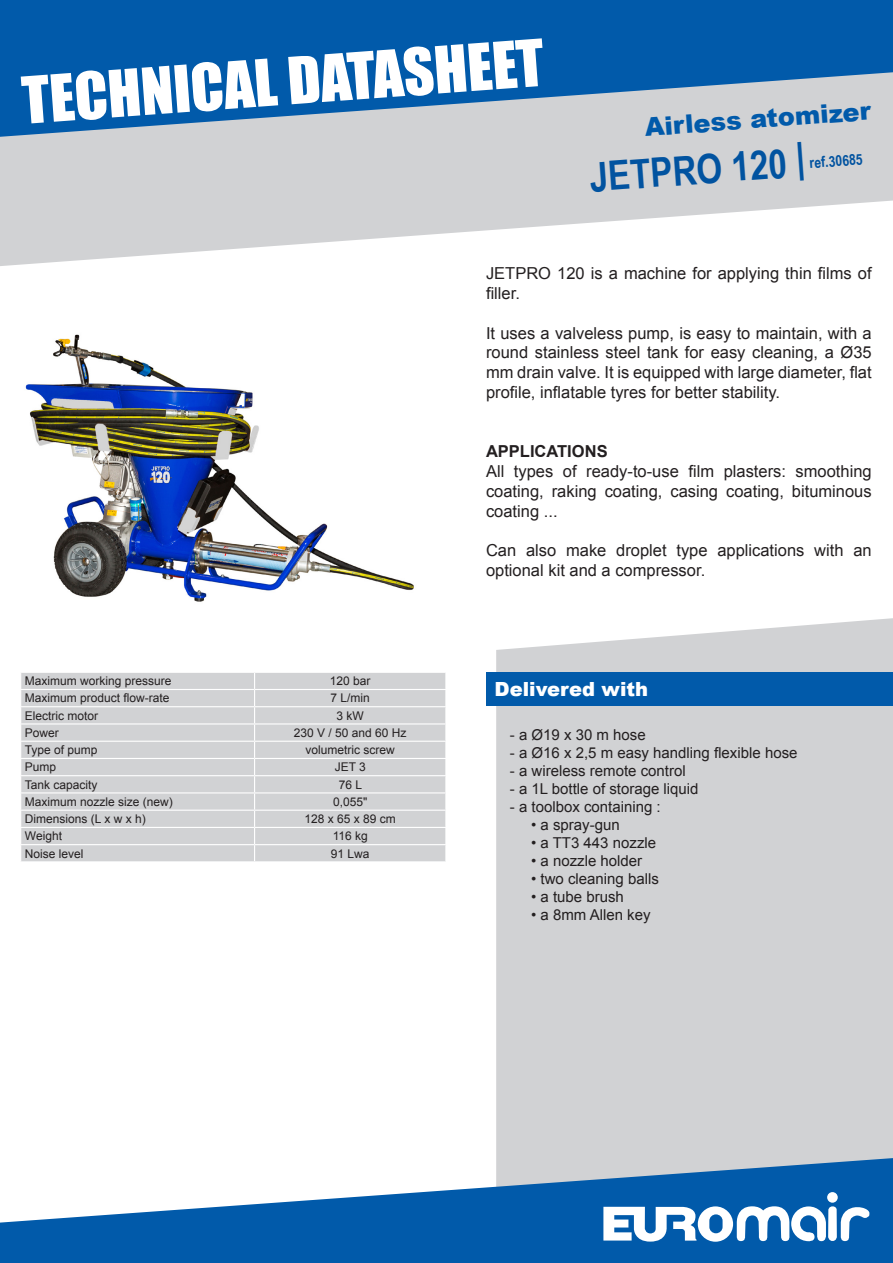
<style>
.page{position:relative;width:893px;height:1263px;background:#fff}
.page>*{position:absolute;margin:0;border:0;box-sizing:border-box;transform-origin:0 0}
.t1{font:60px "Impact";color:#fff}
.t2{font:700 40.5px "Arial Narrow";color:#0153a0}
.t3{font:900 25.5px "Arial";color:#015aaa}
.t4{font:900 19.5px "Arial";color:#fff}
.t5{font:16.5px/19.8px "Arial";color:#231f20}
.t6{font:700 16.5px "Arial";color:#231f20}
.t7{font:15px "Arial";color:#231f20}
.t8{font:700 15px "Arial Narrow";color:#0153a0}
.t9{font:12px "Arial";color:#231f20}
</style>
<div class="page">
<svg style="left:0;top:137px;width:893px;height:129px;fill:#d1d2d4"></svg>
<div style="left:496px;top:618px;width:397px;height:540px;background:#d1d2d4"></div>
<svg style="left:0;top:1158px;width:893px;height:105px;fill:#015aaa"></svg>
<svg style="left:603px;top:1206px;width:269px;height:36px"></svg>
<div style="left:827px;top:1192px;width:11px;height:11px;background:#fff;border-radius:50%"></div>
<svg style="left:0;top:0;width:893px;height:137px;background:#3276b3"></svg>
<img style="left:25px;top:334px;width:389px;height:268px">
<div style="left:486px;top:672px;width:407px;height:33px;background:#015aaa"></div>
<div style="left:21px;top:673px;width:424px;height:188px;background:#d1d2d4"></div>
<hr style="left:20px;top:689px;width:235px;height:1px;background:#fff">
<hr style="left:255px;top:689px;width:191px;height:1px;background:#fff">
<hr style="left:20px;top:706px;width:235px;height:1px;background:#fff">
<hr style="left:255px;top:706px;width:191px;height:1px;background:#fff">
<hr style="left:20px;top:723px;width:235px;height:1px;background:#fff">
<hr style="left:255px;top:723px;width:191px;height:1px;background:#fff">
<hr style="left:20px;top:741px;width:235px;height:1px;background:#fff">
<hr style="left:255px;top:741px;width:191px;height:1px;background:#fff">
<hr style="left:20px;top:758px;width:235px;height:1px;background:#fff">
<hr style="left:255px;top:758px;width:191px;height:1px;background:#fff">
<hr style="left:20px;top:775px;width:235px;height:1px;background:#fff">
<hr style="left:255px;top:775px;width:191px;height:1px;background:#fff">
<hr style="left:20px;top:792px;width:235px;height:1px;background:#fff">
<hr style="left:255px;top:792px;width:191px;height:1px;background:#fff">
<hr style="left:20px;top:810px;width:235px;height:1px;background:#fff">
<hr style="left:255px;top:810px;width:191px;height:1px;background:#fff">
<hr style="left:20px;top:827px;width:235px;height:1px;background:#fff">
<hr style="left:255px;top:827px;width:191px;height:1px;background:#fff">
<hr style="left:20px;top:844px;width:235px;height:1px;background:#fff">
<hr style="left:255px;top:844px;width:191px;height:1px;background:#fff">
<svg style="left:254px;top:673px;width:1px;height:188px"></svg>
<svg style="left:445px;top:673px;width:1px;height:188px"></svg>
<h1 class="t1" style="left:19px;top:53px;width:525px;rotate:-4deg">TECHNICAL DATASHEET</h1>
<p class="t3" style="left:643px;top:108px;width:228px;rotate:-4deg">Airless atomizer</p>
<p class="t2" style="left:588px;top:146px;width:218px;rotate:-4deg">JETPRO 120 |</p>
<p class="t8" style="left:809px;top:151px;width:55px;rotate:-4deg">ref.30685</p>
<p class="t5" style="left:486px;top:264px;width:387px">JETPRO 120 is a machine for applying thin films of filler.</p>
<p class="t5" style="left:486px;top:323px;width:387px;text-align:justify">It uses a valveless pump, is easy to maintain, with a round stainless steel tank for easy cleaning, a Ø35 mm drain valve. It is equipped with large diameter, flat profile, inflatable tyres for better stability.</p>
<p class="t9" style="left:25px;top:673px;width:148px">Maximum working pressure</p>
<p class="t9" style="left:330px;top:673px;width:42px">120 bar</p>
<p class="t9" style="left:25px;top:690px;width:146px">Maximum product flow-rate</p>
<p class="t9" style="left:331px;top:690px;width:41px">7 L/min</p>
<p class="t9" style="left:25px;top:708px;width:75px">Electric motor</p>
<p class="t9" style="left:337px;top:708px;width:29px">3 kW</p>
<p class="t9" style="left:25px;top:725px;width:36px">Power</p>
<p class="t9" style="left:294px;top:725px;width:114px">230 V / 50 and 60 Hz</p>
<p class="t9" style="left:25px;top:742px;width:74px">Type of pump</p>
<p class="t9" style="left:306px;top:742px;width:91px">volumetric screw</p>
<p class="t9" style="left:25px;top:759px;width:33px">Pump</p>
<p class="t9" style="left:335px;top:759px;width:33px">JET 3</p>
<p class="t9" style="left:25px;top:777px;width:74px">Tank capacity</p>
<p class="t9" style="left:339px;top:777px;width:25px">76 L</p>
<p class="t9" style="left:25px;top:794px;width:150px">Maximum nozzle size (new)</p>
<p class="t9" style="left:333px;top:794px;width:36px">0,055"</p>
<p class="t9" style="left:25px;top:811px;width:122px">Dimensions (L x w x h)</p>
<p class="t9" style="left:305px;top:811px;width:93px">128 x 65 x 89 cm</p>
<p class="t9" style="left:25px;top:828px;width:39px">Weight</p>
<p class="t9" style="left:333px;top:828px;width:37px">116 kg</p>
<p class="t9" style="left:25px;top:845px;width:60px">Noise level</p>
<p class="t9" style="left:331px;top:845px;width:40px">91 Lwa</p>
<p class="t6" style="left:486px;top:441px;width:123px">APPLICATIONS</p>
<p class="t5" style="left:486px;top:462px;width:387px;text-align:justify">All types of ready-to-use film plasters: smoothing coating, raking coating, casing coating, bituminous coating ...</p>
<p class="t5" style="left:486px;top:541px;width:387px">Can also make droplet type applications with an optional kit and a compressor.</p>
<p class="t4" style="left:495px;top:674px;width:155px">Delivered with</p>
<p class="t7" style="left:510px;top:725px;width:137px">- a Ø19 x 30 m hose</p>
<p class="t7" style="left:510px;top:743px;width:289px">- a Ø16 x 2,5 m easy handling flexible hose</p>
<p class="t7" style="left:510px;top:761px;width:177px">- a wireless remote control</p>
<p class="t7" style="left:510px;top:779px;width:190px">- a 1L bottle of storage liquid</p>
<p class="t7" style="left:510px;top:797px;width:152px">- a toolbox containing :</p>
<p class="t7" style="left:531px;top:815px;width:90px">• a spray-gun</p>
<p class="t7" style="left:531px;top:833px;width:127px">• a TT3 443 nozzle</p>
<p class="t7" style="left:531px;top:851px;width:113px">• a nozzle holder</p>
<p class="t7" style="left:531px;top:869px;width:129px">• two cleaning balls</p>
<p class="t7" style="left:531px;top:887px;width:94px">• a tube brush</p>
<p class="t7" style="left:531px;top:905px;width:121px">• a 8mm Allen key</p>
</div>
